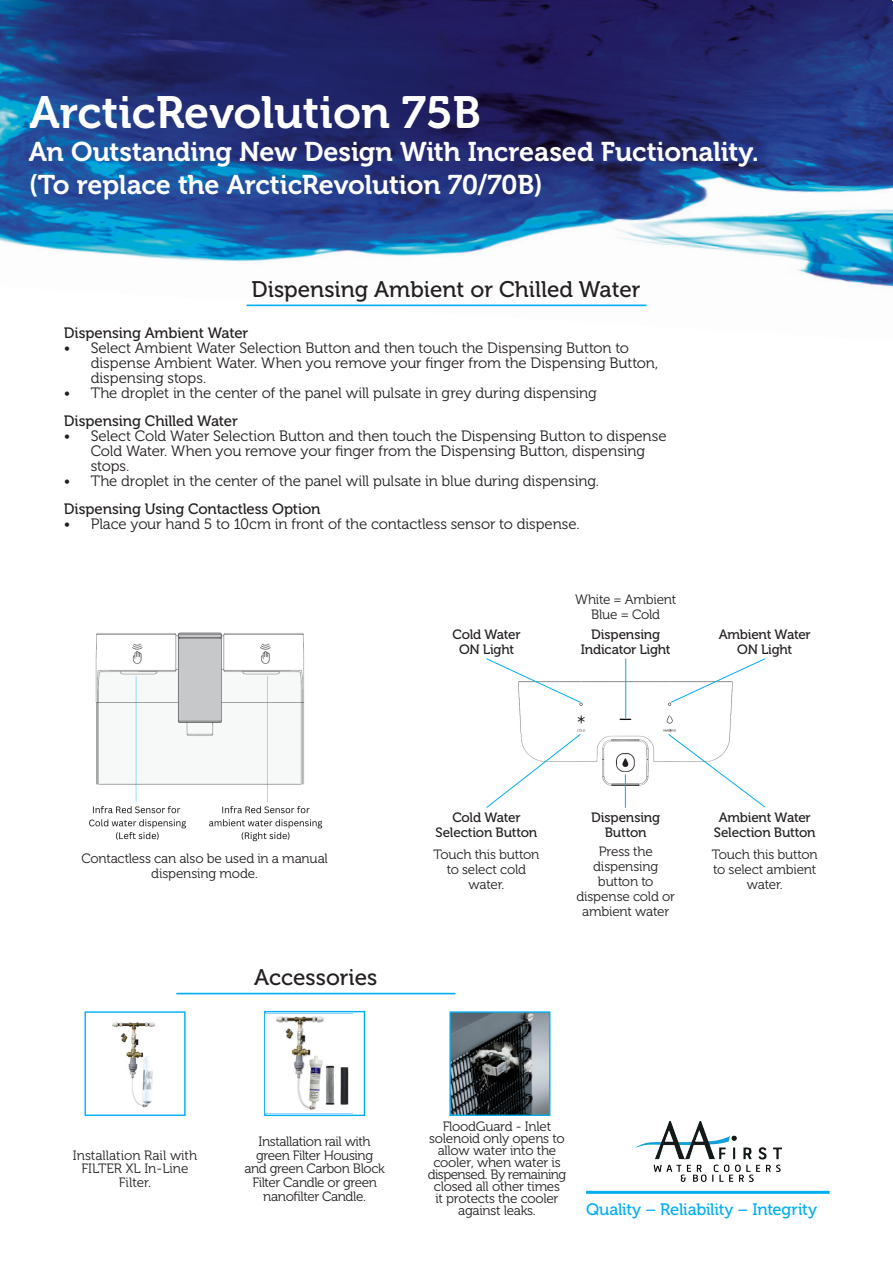
<style>
.page{position:relative;width:893px;height:1263px;background:#fff}
.page>*{position:absolute;margin:0;border:0;box-sizing:border-box;transform-origin:0 0}
.t1{font:45px "Museo 700";color:#fff}
.t2{font:27px "Museo 700";letter-spacing:-.01em;color:#fff}
.t3{font:22.5px "Museo 500";color:#231f20}
.t4{font:16.5px "Museo 500";letter-spacing:-.015em;color:#00aeef}
.t5{font:15px/15px "Museo 300";letter-spacing:-.01em;color:#231f20}
.t6{font:15px "Museo 500";letter-spacing:-.01em;color:#231f20}
.t7{font:13.5px/15px "Museo 300";letter-spacing:-.02em;color:#231f20;text-align:center}
.t8{font:13.5px/15px "Museo 500";letter-spacing:-.015em;color:#231f20;text-align:center}
.t9{font:13.5px/13.5px "Museo 300";color:#231f20;text-align:center}
</style>
<div class="page">
<img style="left:0;top:0;width:893px;height:307px">
<img style="left:451px;top:1013px;width:97px;height:101px">
<div style="left:449px;top:1011px;width:101px;height:105px;border:1px solid #00aeef"></div>
<div style="left:85px;top:1011px;width:101px;height:105px;border:1px solid #00aeef"></div>
<div style="left:264px;top:1011px;width:101px;height:105px;border:1px solid #00aeef"></div>
<hr style="left:586px;top:1191px;width:244px;height:3px;background:#00aeef">
<img style="left:636px;top:1121px;width:145px;height:61px">
<hr style="left:247px;top:304px;width:399px;height:2px;background:#00aeef">
<hr style="left:176px;top:993px;width:279px;height:1px;background:#00aeef">
<img style="left:89px;top:632px;width:234px;height:210px">
<img style="left:519px;top:676px;width:213px;height:114px">
<svg style="left:486px;top:733px;width:95px;height:75px"></svg>
<svg style="left:667px;top:733px;width:99px;height:75px"></svg>
<hr style="left:625px;top:774px;width:1px;height:34px;background:#00aeef">
<hr style="left:625px;top:658px;width:1px;height:60px;background:#00aeef">
<svg style="left:486px;top:658px;width:95px;height:45px"></svg>
<svg style="left:670px;top:658px;width:96px;height:45px"></svg>
<img style="left:112px;top:1022px;width:43px;height:85px">
<img style="left:276px;top:1016px;width:50px;height:94px">
<img style="left:326px;top:1065px;width:23px;height:40px">
<p class="t1" style="left:30px;top:87px;width:453px">ArcticRevolution 75B</p>
<p class="t2" style="left:29px;top:137px;width:732px">An Outstanding New Design With Increased Fuctionality.</p>
<p class="t2" style="left:29px;top:169px;width:516px">(To replace the ArcticRevolution 70/70B)</p>
<p class="t3" style="left:252px;top:277px;width:390px">Dispensing Ambient or Chilled Water</p>
<p class="t6" style="left:64px;top:324px;width:186px">Dispensing Ambient Water</p>
<p class="t5" style="left:91px;top:340px;width:569px;text-indent:-27px">• Select Ambient Water Selection Button and then touch the Dispensing Button to dispense Ambient Water. When you remove your finger from the Dispensing Button, dispensing stops.</p>
<p class="t5" style="left:64px;top:385px;width:535px">• The droplet in the center of the panel will pulsate in grey during dispensing</p>
<p class="t6" style="left:64px;top:412px;width:176px">Dispensing Chilled Water</p>
<p class="t5" style="left:91px;top:428px;width:577px;text-indent:-27px">• Select Cold Water Selection Button and then touch the Dispensing Button to dispense<br>Cold Water. When you remove your finger from the Dispensing Button, dispensing stops.</p>
<p class="t5" style="left:64px;top:473px;width:537px">• The droplet in the center of the panel will pulsate in blue during dispensing.</p>
<p class="t6" style="left:64px;top:500px;width:258px">Dispensing Using Contactless Option</p>
<p class="t5" style="left:64px;top:516px;width:517px">• Place your hand 5 to 10cm in front of the contactless sensor to dispense.</p>
<p class="t8" style="left:453px;top:627px;width:70px">Cold Water</p>
<p class="t8" style="left:459px;top:642px;width:57px">ON Light</p>
<p class="t7" style="left:575px;top:592px;width:103px">White = Ambient</p>
<p class="t7" style="left:591px;top:607px;width:70px">Blue = Cold</p>
<p class="t8" style="left:591px;top:627px;width:70px">Dispensing</p>
<p class="t8" style="left:581px;top:642px;width:91px">Indicator Light</p>
<p class="t8" style="left:719px;top:627px;width:94px">Ambient Water</p>
<p class="t8" style="left:737px;top:642px;width:57px">ON Light</p>
<p class="t7" style="left:81px;top:851px;width:248px">Contactless can also be used in a manual dispensing mode.</p>
<p class="t3" style="left:254px;top:965px;width:125px">Accessories</p>
<p class="t8" style="left:452px;top:810px;width:70px">Cold Water</p>
<p class="t8" style="left:436px;top:825px;width:103px">Selection Button</p>
<p class="t7" style="left:434px;top:847px;width:107px">Touch this button to select cold water.</p>
<p class="t8" style="left:591px;top:810px;width:70px">Dispensing<br>Button</p>
<p class="t7" style="left:599px;top:844px;width:56px">Press the</p>
<p class="t7" style="left:593px;top:859px;width:67px">dispensing</p>
<p class="t7" style="left:598px;top:874px;width:57px">button to</p>
<p class="t7" style="left:576px;top:889px;width:100px">dispense cold or ambient water</p>
<p class="t8" style="left:719px;top:810px;width:94px">Ambient Water</p>
<p class="t8" style="left:714px;top:825px;width:103px">Selection Button</p>
<p class="t7" style="left:712px;top:847px;width:107px">Touch this button to select ambient water.</p>
<p class="t9" style="left:73px;top:1149px;width:126px">Installation Rail with<br>FILTER XL In-Line<br>Filter.</p>
<p class="t7" style="left:244px;top:1135px;width:142px;line-height:13.5px">Installation rail with green Filter Housing and green Carbon Block<br>Filter Candle or green nanofilter Candle.</p>
<p class="t7" style="left:443px;top:1119px;width:110px">FloodGuard - Inlet</p>
<p class="t7" style="left:429px;top:1131px;width:137px">solenoid only opens to</p>
<p class="t7" style="left:428px;top:1145px;width:140px;line-height:12px">allow water into the cooler, when water is dispensed. By remaining closed all other times<br>it protects the cooler against leaks.</p>
<p class="t4" style="left:586px;top:1200px;width:232px">Quality – Reliability – Integrity</p>
</div>
